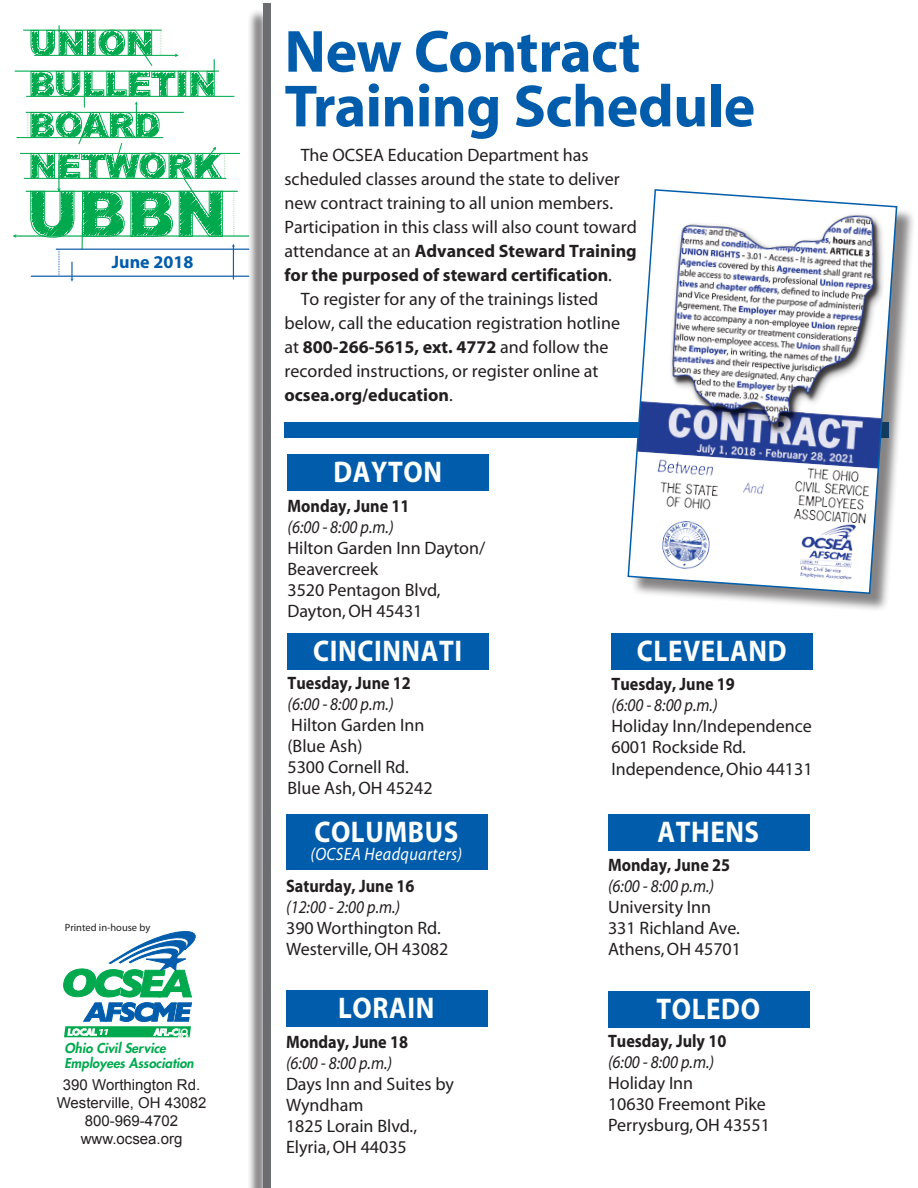
<style>
.page{position:relative;width:918px;height:1188px;background:#fff}
.page>*{position:absolute;margin:0;border:0;box-sizing:border-box;transform-origin:0 0}
.Sub_head{font:700 60px "Myriad";letter-spacing:-.01em;color:#015dab}
.PEQ_body_copy{font:700 30px "Myriad";letter-spacing:.02em;color:#fff;scale:.9 1}
.PEQ_body_copy-2{font:18px/24px "Myriad";color:#231f20}
.PEQ_body_copy-3{font:italic 18px "Myriad";color:#231f20;scale:.9 1}
.PEQ_body_copy-4{font:700 18px "Myriad";color:#231f20;scale:.9 1}
.PEQ_body_copy-5{font:italic 18px "Myriad";letter-spacing:.02em;color:#fff;scale:.9 1}
.t1{font:700 18px "Myriad";color:#015dab}
.t2{font:15px/18px "Arial";color:#231f20;text-align:center}
.t3{font:italic 800 13.2px/14.9px "Futura";color:#00a94e}
.t4{font:10.5px "Myriad Pro";color:#231f20}
.t5{font:italic 700 9.3px "Gill Sans";letter-spacing:-.025em;color:#fff}
.s1{font-weight:700}
</style>
<div class="page">
<div style="left:246px;top:8px;width:24px;height:1180px;background:#231f20;opacity:.75"></div>
<div style="left:263px;top:4px;width:8px;height:1184px;background:#6c6d70"></div>
<svg style="left:63px;top:931px;width:133px;height:107px"></svg>
<svg style="left:13px;top:3px;width:251px;height:279px"></svg>
<div style="left:284px;top:423px;width:605px;height:15px;background:#015dab"></div>
<div style="left:287px;top:454px;width:202px;height:37px;background:#015dab"></div>
<div style="left:287px;top:633px;width:202px;height:36px;background:#015dab"></div>
<div style="left:286px;top:815px;width:201px;height:55px;background:#015dab"></div>
<div style="left:286px;top:990px;width:201px;height:37px;background:#015dab"></div>
<div style="left:611px;top:633px;width:202px;height:37px;background:#015dab"></div>
<div style="left:608px;top:814px;width:201px;height:37px;background:#015dab"></div>
<div style="left:630px;top:192px;width:285px;height:420px;background:#231f20;opacity:.55"></div>
<svg style="left:627px;top:189px;width:271px;height:406px"></svg>
<div style="left:608px;top:991px;width:201px;height:36px;background:#015dab"></div>
<p class="t1" style="left:112px;top:253px;width:83px">June 2018</p>
<p class="t4" style="left:65px;top:921px;width:87px">Printed in-house by</p>
<p class="t5" style="left:68px;top:1027px;width:31px">LOCAL</p>
<p class="t3" style="left:65px;top:1041px;width:131px">Ohio Civil Service<br>Employees Association</p>
<p class="t5" style="left:154px;top:1027px;width:36px">AFL-CIO</p>
<p class="t2" style="left:57px;top:1076px;width:151px">390 Worthington Rd.<br>Westerville, OH 43082<br>800-969-4702 www.ocsea.org</p>
<p class="Sub_head" style="left:284px;top:21px;width:357px">New Contract</p>
<p class="Sub_head" style="left:284px;top:75px;width:472px">Training Schedule</p>
<p class="PEQ_body_copy-2" style="left:284px;top:144px;width:354px;text-indent:16px">The OCSEA Education Department has scheduled classes around the state to deliver new contract training to all union members.<br>Participation in this class will also count toward attendance at an <span class="s1">Advanced Steward Training for the purposed of steward certification</span>.</p>
<p class="PEQ_body_copy-2" style="left:284px;top:288px;width:337px;text-indent:16px">To register for any of the trainings listed below, call the education registration hotline at <span class="s1">800-266-5615, ext. 4772</span> and follow the recorded instructions, or register online at <span class="s1">ocsea.org/education</span>.</p>
<p class="PEQ_body_copy" style="left:334px;top:456px;width:122px">DAYTON</p>
<p class="PEQ_body_copy-4" style="left:287px;top:497px;width:137px">Monday, June 11</p>
<p class="PEQ_body_copy-3" style="left:287px;top:518px;width:119px">(6:00 - 8:00 p.m.)</p>
<p class="PEQ_body_copy-2" style="left:287px;top:539px;width:199px;line-height:21px">Hilton Garden Inn Dayton/<br>Beavercreek</p>
<p class="PEQ_body_copy-2" style="left:287px;top:579px;width:155px">3520 Pentagon Blvd,</p>
<p class="PEQ_body_copy-2" style="left:287px;top:600px;width:137px">Dayton, OH 45431</p>
<p class="PEQ_body_copy" style="left:313px;top:635px;width:167px">CINCINNATI</p>
<p class="PEQ_body_copy-4" style="left:287px;top:674px;width:139px">Tuesday, June 12</p>
<p class="PEQ_body_copy-3" style="left:287px;top:695px;width:119px">(6:00 - 8:00 p.m.)</p>
<p class="PEQ_body_copy-2" style="left:287px;top:716px;width:138px;line-height:21px">Hilton Garden Inn (Blue Ash)</p>
<p class="PEQ_body_copy-2" style="left:287px;top:756px;width:123px">5300 Cornell Rd.</p>
<p class="PEQ_body_copy-2" style="left:287px;top:777px;width:147px">Blue Ash, OH 45242</p>
<p class="PEQ_body_copy" style="left:314px;top:817px;width:161px">COLUMBUS</p>
<p class="PEQ_body_copy-5" style="left:310px;top:845px;width:170px">(OCSEA Headquarters)</p>
<p class="PEQ_body_copy-4" style="left:286px;top:877px;width:144px">Saturday, June 16</p>
<p class="PEQ_body_copy-3" style="left:286px;top:898px;width:128px">(12:00 - 2:00 p.m.)</p>
<p class="PEQ_body_copy-2" style="left:286px;top:917px;width:156px">390 Worthington Rd.</p>
<p class="PEQ_body_copy-2" style="left:286px;top:938px;width:164px">Westerville, OH 43082</p>
<p class="PEQ_body_copy" style="left:338px;top:992px;width:108px">LORAIN</p>
<p class="PEQ_body_copy-4" style="left:286px;top:1033px;width:137px">Monday, June 18</p>
<p class="PEQ_body_copy-3" style="left:286px;top:1054px;width:119px">(6:00 - 8:00 p.m.)</p>
<p class="PEQ_body_copy-2" style="left:286px;top:1074px;width:169px;line-height:21px">Days Inn and Suites by<br>Wyndham</p>
<p class="PEQ_body_copy-2" style="left:286px;top:1115px;width:133px">1825 Lorain Blvd.,</p>
<p class="PEQ_body_copy-2" style="left:286px;top:1136px;width:122px">Elyria, OH 44035</p>
<p class="PEQ_body_copy" style="left:637px;top:636px;width:168px">CLEVELAND</p>
<p class="PEQ_body_copy-4" style="left:611px;top:675px;width:139px">Tuesday, June 19</p>
<p class="PEQ_body_copy-3" style="left:611px;top:696px;width:119px">(6:00 - 8:00 p.m.)</p>
<p class="PEQ_body_copy-2" style="left:611px;top:716px;width:202px;line-height:21px">Holiday Inn/Independence<br>6001 Rockside Rd.</p>
<p class="PEQ_body_copy-2" style="left:611px;top:757px;width:203px">Independence, Ohio 44131</p>
<p class="PEQ_body_copy" style="left:657px;top:816px;width:115px">ATHENS</p>
<p class="PEQ_body_copy-4" style="left:608px;top:855px;width:137px">Monday, June 25</p>
<p class="PEQ_body_copy-3" style="left:608px;top:877px;width:119px">(6:00 - 8:00 p.m.)</p>
<p class="PEQ_body_copy-2" style="left:608px;top:895px;width:105px">University Inn</p>
<p class="PEQ_body_copy-2" style="left:608px;top:918px;width:135px;line-height:21px">331 Richland Ave.<br>Athens, OH 45701</p>
<p class="PEQ_body_copy" style="left:657px;top:993px;width:116px">TOLEDO</p>
<p class="PEQ_body_copy-4" style="left:608px;top:1032px;width:133px">Tuesday, July 10</p>
<p class="PEQ_body_copy-3" style="left:608px;top:1053px;width:119px">(6:00 - 8:00 p.m.)</p>
<p class="PEQ_body_copy-2" style="left:608px;top:1072px;width:87px">Holiday Inn</p>
<p class="PEQ_body_copy-2" style="left:608px;top:1093px;width:159px">10630 Freemont Pike</p>
<p class="PEQ_body_copy-2" style="left:608px;top:1114px;width:163px">Perrysburg, OH 43551</p>
</div>
